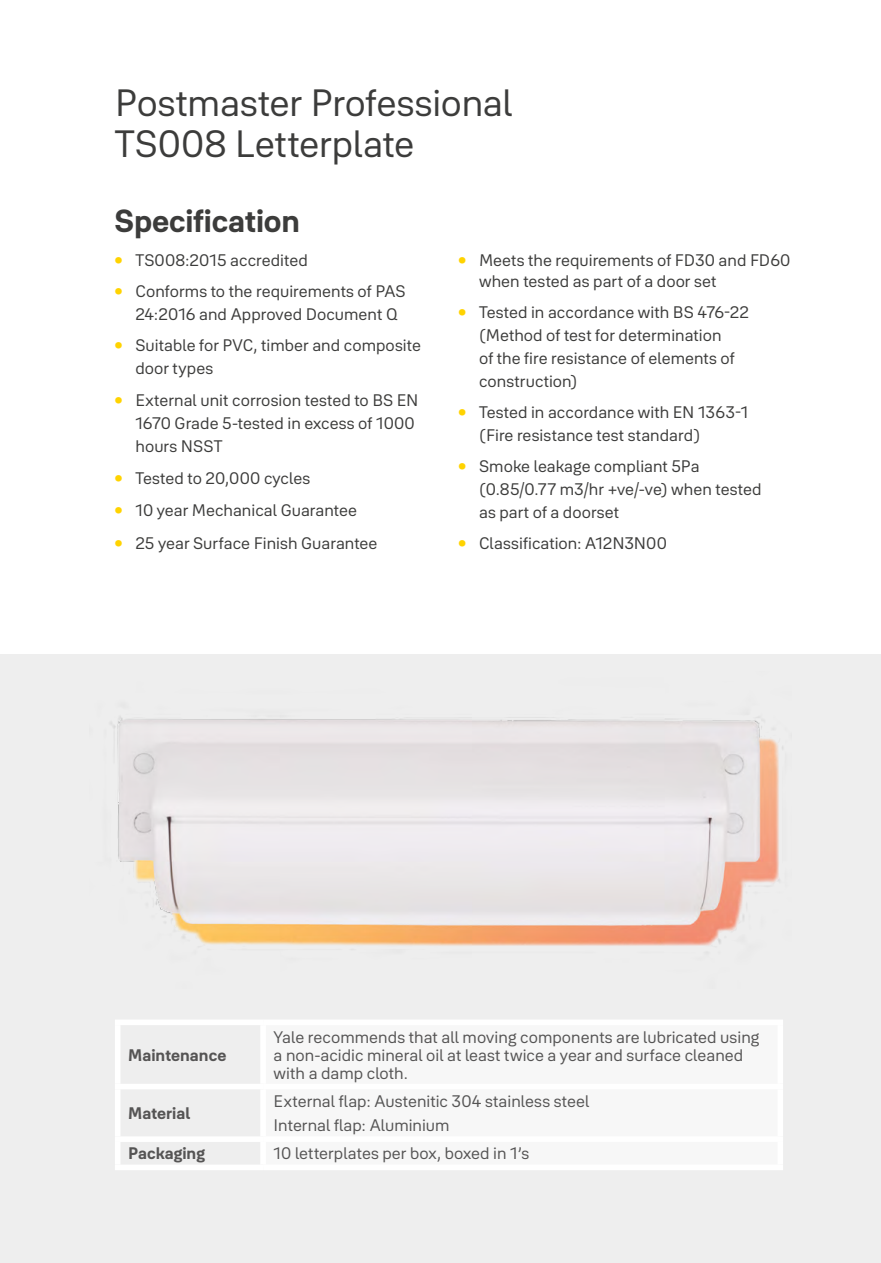
<style>
.page{position:relative;width:881px;height:1263px;background:#fff}
.page>*{position:absolute;margin:0;border:0;box-sizing:border-box;transform-origin:0 0}
.t1{font:37.5px/40.8px "Yale Solis";letter-spacing:-.005em;color:#3c3c3b}
.t2{font:700 31.5px "Yale Solis";letter-spacing:-.005em;color:#3c3c3b}
.t3{font:16.5px/23.1px "Yale Solis";color:#3c3c3b}
.t4{font:16.5px/18px "Yale Solis";color:#555454}
.t5{font:700 16.5px "Yale Solis";color:#555454}
.s1{font-weight:700;color:#ffd300}
</style>
<div class="page">
<div style="left:0;top:655px;width:880px;height:608px;background:#eee"></div>
<img style="left:110px;top:716px;width:673px;height:230px">
<svg style="left:266px;top:1089px;width:511px;height:1px"></svg>
<div style="left:260px;top:1025px;width:6px;height:59px;background:#fff"></div>
<div style="left:260px;top:1089px;width:6px;height:47px;background:#fff"></div>
<div style="left:260px;top:1142px;width:6px;height:22px;background:#fff"></div>
<div style="left:115px;top:1019px;width:148px;height:6px;background:#fff"></div>
<div style="left:115px;top:1025px;width:5px;height:59px;background:#fff"></div>
<div style="left:263px;top:1019px;width:519px;height:6px;background:#fff"></div>
<div style="left:777px;top:1025px;width:5px;height:59px;background:#fff"></div>
<div style="left:115px;top:1084px;width:148px;height:5px;background:#fff"></div>
<div style="left:115px;top:1089px;width:5px;height:47px;background:#fff"></div>
<div style="left:263px;top:1084px;width:519px;height:5px;background:#fff"></div>
<div style="left:777px;top:1089px;width:5px;height:47px;background:#fff"></div>
<div style="left:115px;top:1136px;width:148px;height:6px;background:#fff"></div>
<div style="left:115px;top:1142px;width:5px;height:22px;background:#fff"></div>
<div style="left:263px;top:1136px;width:519px;height:6px;background:#fff"></div>
<div style="left:777px;top:1142px;width:5px;height:22px;background:#fff"></div>
<div style="left:115px;top:1164px;width:148px;height:6px;background:#fff"></div>
<div style="left:263px;top:1164px;width:519px;height:6px;background:#fff"></div>
<h1 class="t1" style="left:115px;top:82px;width:399px">Postmaster Professional<br>TS008 Letterplate</h1>
<h2 class="t2" style="left:114px;top:202px;width:187px">Specification</h2>
<p class="t3" style="left:114px;top:248px;width:195px"><span class="s1">•</span> TS008:2015 accredited</p>
<p class="t3" style="left:135px;top:279px;width:272px;text-indent:-21px"><span class="s1">•</span> Conforms to the requirements of PAS<br>24:2016 and Approved Document Q</p>
<p class="t3" style="left:135px;top:333px;width:287px;text-indent:-21px"><span class="s1">•</span> Suitable for PVC, timber and composite door types</p>
<p class="t3" style="left:135px;top:389px;width:284px;text-indent:-21px"><span class="s1">•</span> External unit corrosion tested to BS EN<br>1670 Grade 5-tested in excess of 1000 hours NSST</p>
<p class="t3" style="left:114px;top:466px;width:197px"><span class="s1">•</span> Tested to 20,000 cycles</p>
<p class="t3" style="left:114px;top:499px;width:244px"><span class="s1">•</span> 10 year Mechanical Guarantee</p>
<p class="t3" style="left:114px;top:531px;width:264px"><span class="s1">•</span> 25 year Surface Finish Guarantee</p>
<p class="t3" style="left:479px;top:249px;width:313px;line-height:21.1px;text-indent:-21px"><span class="s1">•</span> Meets the requirements of FD30 and FD60 when tested as part of a door set</p>
<p class="t3" style="left:479px;top:300px;width:271px;text-indent:-21px"><span class="s1">•</span> Tested in accordance with BS 476-22 (Method of test for determination<br>of the fire resistance of elements of construction)</p>
<p class="t3" style="left:479px;top:400px;width:271px;text-indent:-21px"><span class="s1">•</span> Tested in accordance with EN 1363-1 (Fire resistance test standard)</p>
<p class="t3" style="left:479px;top:454px;width:284px;text-indent:-21px"><span class="s1">•</span> Smoke leakage compliant 5Pa (0.85/0.77 m3/hr +ve/-ve) when tested as part of a doorset</p>
<p class="t3" style="left:458px;top:531px;width:210px"><span class="s1">•</span> Classification: A12N3N00</p>
<p class="t5" style="left:128px;top:1045px;width:100px">Maintenance</p>
<p class="t5" style="left:128px;top:1103px;width:63px">Material</p>
<p class="t4" style="left:273px;top:1027px;width:487px">Yale recommends that all moving components are lubricated using a non-acidic mineral oil at least twice a year and surface cleaned with a damp cloth.</p>
<p class="t4" style="left:273px;top:1089px;width:317px;line-height:24.3px">External flap: Austenitic 304 stainless steel<br>Internal flap: Aluminium</p>
<p class="t5" style="left:128px;top:1144px;width:78px">Packaging</p>
<p class="t4" style="left:273px;top:1144px;width:257px">10 letterplates per box, boxed in 1’s</p>
</div>
